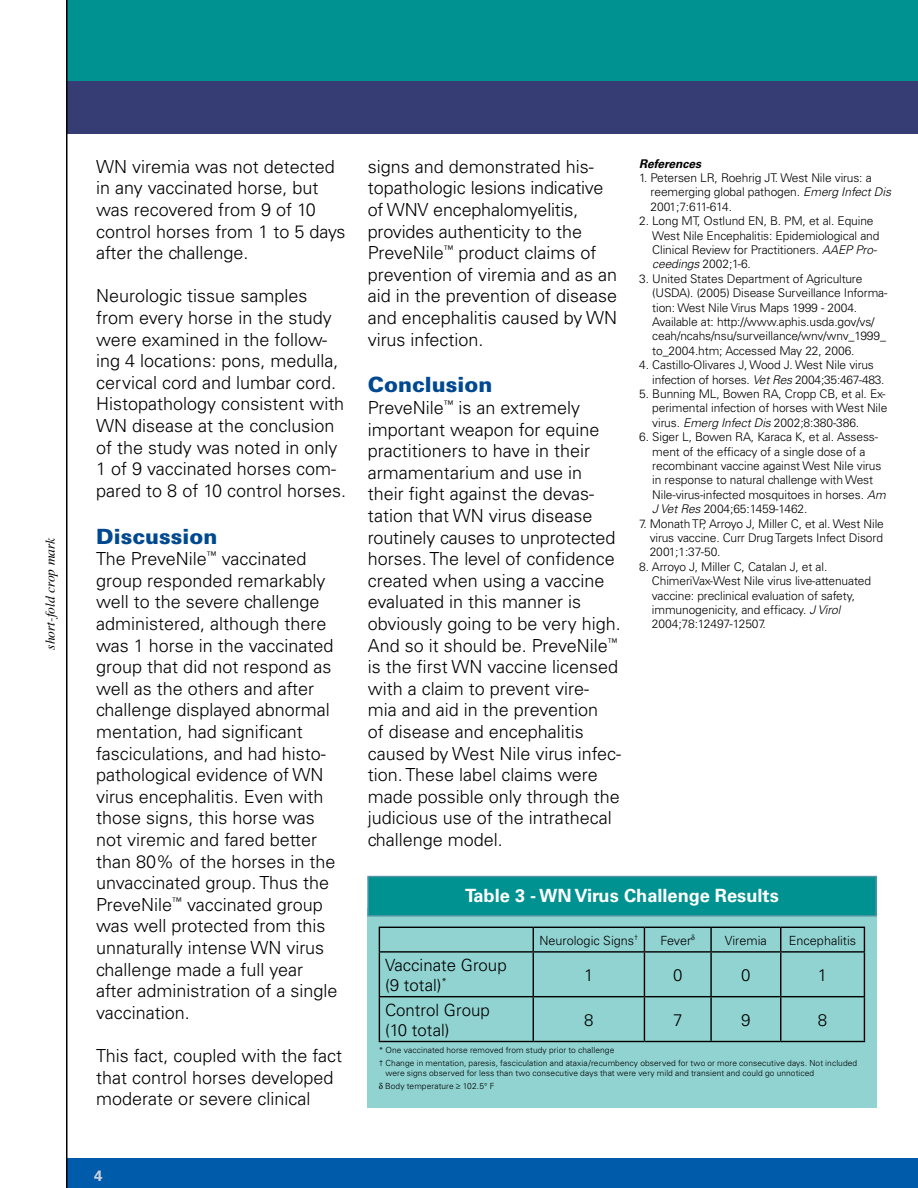
<style>
.page{position:relative;width:918px;height:1188px;background:#fff}
.page>*{position:absolute;margin:0;border:0;box-sizing:border-box;transform-origin:0 0}
.t1{font:900 21px "Univers";color:#004990}
.t2{font:700 18.3px "Univers";color:#fff}
.t3{font:300 18px/21.6px "Univers";color:#000}
.t4{font:300 16.8px/20.2px "Univers";color:#000}
.t5{font:700 15px "Univers";color:#cad4d9}
.t6{font:italic 13.5px "Times";color:#000}
.t7{font:300 12.6px "Univers";color:#000}
.t8{font:300 12px/14.4px "Univers";letter-spacing:-.01em;color:#000}
.t9{font:italic 700 12px "Univers";color:#000}
.t10{font:300 8.4px/12.9px "Univers";letter-spacing:.01em;color:#000}
.s1{font-style:italic}
</style>
<div class="page">
<div style="left:68px;top:1158px;width:850px;height:30px;background:#005bab"></div>
<div style="left:367px;top:908px;width:510px;height:200px;background:#90d3d1"></div>
<div style="left:368px;top:877px;width:508px;height:39px;background:#009290"></div>
<div style="left:367px;top:876px;width:510px;height:41px;border:1px solid #5494a5"></div>
<hr style="left:379px;top:927px;width:154px;height:1px;background:#000">
<svg style="left:379px;top:928px;width:1px;height:23px"></svg>
<hr style="left:533px;top:927px;width:111px;height:1px;background:#000">
<svg style="left:533px;top:928px;width:1px;height:23px"></svg>
<hr style="left:644px;top:927px;width:67px;height:1px;background:#000">
<svg style="left:644px;top:928px;width:1px;height:23px"></svg>
<hr style="left:711px;top:927px;width:70px;height:1px;background:#000">
<hr style="left:710px;top:928px;width:2px;height:23px;background:#000">
<hr style="left:781px;top:927px;width:84px;height:1px;background:#000">
<svg style="left:780px;top:928px;width:1px;height:23px"></svg>
<svg style="left:864px;top:928px;width:1px;height:23px"></svg>
<hr style="left:379px;top:951px;width:154px;height:2px;background:#000">
<hr style="left:379px;top:953px;width:1px;height:43px;background:#000">
<hr style="left:533px;top:951px;width:111px;height:2px;background:#000">
<hr style="left:533px;top:953px;width:1px;height:43px;background:#000">
<hr style="left:644px;top:951px;width:67px;height:2px;background:#000">
<hr style="left:644px;top:953px;width:1px;height:43px;background:#000">
<hr style="left:711px;top:951px;width:70px;height:2px;background:#000">
<hr style="left:710px;top:953px;width:2px;height:43px;background:#000">
<hr style="left:781px;top:951px;width:84px;height:2px;background:#000">
<hr style="left:780px;top:953px;width:1px;height:43px;background:#000">
<hr style="left:864px;top:953px;width:1px;height:43px;background:#000">
<hr style="left:379px;top:996px;width:154px;height:1px;background:#000">
<hr style="left:379px;top:997px;width:1px;height:44px;background:#000">
<hr style="left:533px;top:996px;width:111px;height:1px;background:#000">
<hr style="left:533px;top:997px;width:1px;height:44px;background:#000">
<hr style="left:644px;top:996px;width:67px;height:1px;background:#000">
<hr style="left:644px;top:997px;width:1px;height:44px;background:#000">
<hr style="left:711px;top:996px;width:70px;height:1px;background:#000">
<hr style="left:710px;top:997px;width:2px;height:44px;background:#000">
<hr style="left:781px;top:996px;width:84px;height:1px;background:#000">
<hr style="left:780px;top:997px;width:1px;height:44px;background:#000">
<hr style="left:864px;top:997px;width:1px;height:44px;background:#000">
<hr style="left:379px;top:1041px;width:154px;height:1px;background:#000">
<hr style="left:533px;top:1041px;width:111px;height:1px;background:#000">
<hr style="left:644px;top:1041px;width:67px;height:1px;background:#000">
<hr style="left:711px;top:1041px;width:70px;height:1px;background:#000">
<hr style="left:781px;top:1041px;width:84px;height:1px;background:#000">
<div style="left:68px;top:0;width:850px;height:119px;background:#009290"></div>
<div style="left:68px;top:81px;width:850px;height:52px;background:#363c74"></div>
<hr style="left:66px;top:0;width:2px;height:1188px;background:#000">
<p class="t6" style="left:38px;top:650px;width:114px;rotate:-90deg">short-fold crop mark</p>
<p class="t3" style="left:96px;top:156px;width:251px">WN viremia was not detected in any vaccinated horse, but was recovered from 9 of 10 control horses from 1 to 5 days after the challenge.</p>
<p class="t3" style="left:96px;top:285px;width:251px">Neurologic tissue samples from every horse in the study were examined in the follow&shy;ing 4 locations: pons, medulla, cervical cord and lumbar cord.<br>Histopathology consistent with<br>WN disease at the conclusion of the study was noted in only<br>1 of 9 vaccinated horses com&shy;pared to 8 of 10 control horses.</p>
<p class="t1" style="left:96px;top:523px;width:123px">Discussion</p>
<p class="t3" style="left:96px;top:548px;width:243px">The PreveNile<sup>™</sup> vaccinated group responded remarkably well to the severe challenge administered, although there was 1 horse in the vaccinated group that did not respond as well as the others and after challenge displayed abnormal mentation, had significant fasciculations, and had histo&shy;pathological evidence of WN virus encephalitis. Even with those signs, this horse was not viremic and fared better than 80% of the horses in the unvaccinated group. Thus the<br>PreveNile<sup>™</sup> vaccinated group was well protected from this unnaturally intense WN virus challenge made a full year after administration of a single vaccination.</p>
<p class="t3" style="left:96px;top:1045px;width:247px">This fact, coupled with the fact that control horses developed moderate or severe clinical</p>
<p class="t3" style="left:368px;top:156px;width:251px">signs and demonstrated his&shy;topathologic lesions indicative of WNV encephalomyelitis, provides authenticity to the<br>PreveNile<sup>™</sup> product claims of prevention of viremia and as an aid in the prevention of disease and encephalitis caused by WN virus infection.</p>
<p class="t1" style="left:368px;top:372px;width:126px">Conclusion</p>
<p class="t3" style="left:368px;top:397px;width:255px">PreveNile<sup>™</sup> is an extremely important weapon for equine practitioners to have in their armamentarium and use in their fight against the devas&shy;tation that WN virus disease routinely causes to unprotected horses. The level of confidence created when using a vaccine evaluated in this manner is obviously going to be very high.<br>And so it should be. PreveNile<sup>™ </sup>is the first WN vaccine licensed with a claim to prevent vire&shy;mia and aid in the prevention<br>of disease and encephalitis caused by West Nile virus infec&shy;tion. These label claims were made possible only through the judicious use of the intrathecal challenge model.</p>
<p class="t9" style="left:639px;top:156px;width:63px">References</p>
<p class="t8" style="left:651px;top:171px;width:242px;text-indent:-11px">1. Petersen LR, Roehrig JT. West Nile virus: a reemerging global pathogen. <span class="s1">Emerg Infect Dis<br></span>2001;7:611-614.</p>
<p class="t8" style="left:652px;top:214px;width:229px;text-indent:-13px">2. Long MT, Ostlund EN, B. PM, et al. Equine West Nile Encephalitis: Epidemiological and Clinical Review for Practitioners. <span class="s1">AAEP Pro&shy;ceedings</span> 2002;1-6.</p>
<p class="t8" style="left:652px;top:271px;width:237px;text-indent:-13px">3. United States Department of Agriculture (USDA). (2005) Disease Surveillance Informa&shy;tion: West Nile Virus Maps 1999 - 2004.<br>Available at: http://www.aphis.usda.gov/vs/ ceah/ncahs/nsu/surveillance/wnv/wnv_1999_ to_2004.htm; Accessed May 22, 2006.</p>
<p class="t8" style="left:652px;top:358px;width:234px;text-indent:-13px">4. Castillo-Olivares J, Wood J. West Nile virus infection of horses. <span class="s1">Vet Res</span> 2004;35:467-483.</p>
<p class="t8" style="left:652px;top:387px;width:237px;text-indent:-13px">5. Bunning ML, Bowen RA, Cropp CB, et al. Ex&shy;perimental infection of horses with West Nile virus. <span class="s1">Emerg Infect Dis</span> 2002;8:380-386.</p>
<p class="t8" style="left:652px;top:430px;width:235px;text-indent:-13px">6. Siger L, Bowen RA, Karaca K, et al. Assess&shy;ment of the efficacy of a single dose of a recombinant vaccine against West Nile virus in response to natural challenge with West Nile-virus-infected mosquitoes in horses. <span class="s1">Am J Vet Res</span> 2004;65:1459-1462.</p>
<p class="t8" style="left:650px;top:516px;width:236px;text-align:justify;text-indent:-10px">7. Monath TP, Arroyo J, Miller C, et al. West Nile virus vaccine. Curr Drug Targets Infect Disord 2001;1:37-50.</p>
<p class="t8" style="left:652px;top:559px;width:221px;text-indent:-13px">8. Arroyo J, Miller C, Catalan J, et al.<br>ChimeriVax-West Nile virus live-attenuated vaccine: preclinical evaluation of safety, immunogenicity, and efficacy. <span class="s1">J Virol </span>2004;78:12497-12507.</p>
<p class="t2" style="left:465px;top:885px;width:315px">Table 3 - WN Virus Challenge Results</p>
<p class="t7" style="left:539px;top:933px;width:100px">Neurologic Signs<sup>†</sup></p>
<p class="t7" style="left:661px;top:933px;width:32px">Fever</p>
<p class="t7" style="left:725px;top:933px;width:43px">Viremia</p>
<p class="t7" style="left:789px;top:933px;width:69px">Encephalitis</p>
<p class="t4" style="left:385px;top:955px;width:123px">Vaccinate Group (9 total)<sup>*</sup></p>
<p class="t4" style="left:584px;top:965px;width:11px">1</p>
<p class="t4" style="left:673px;top:965px;width:11px">0</p>
<p class="t4" style="left:741px;top:965px;width:11px">0</p>
<p class="t4" style="left:818px;top:965px;width:11px">1</p>
<p class="t4" style="left:385px;top:1000px;width:106px">Control Group (10 total)</p>
<p class="t4" style="left:584px;top:1010px;width:11px">8</p>
<p class="t4" style="left:673px;top:1010px;width:11px">7</p>
<p class="t4" style="left:741px;top:1010px;width:11px">9</p>
<p class="t4" style="left:818px;top:1010px;width:11px">8</p>
<p class="t10" style="left:379px;top:1044px;width:480px">* One vaccinated horse removed from study prior to challenge<br>† Change in mentation, paresis, fasciculation and ataxia/recumbency observed for two or more consecutive days. Not included</p>
<p class="t10" style="left:385px;top:1067px;width:431px">were signs observed for less than two consecutive days that were very mild and transient and could go unnoticed<br>Body temperature ≥ 102.5° F</p>
<p class="t5" style="left:94px;top:1166px;width:10px">4</p>
</div>
